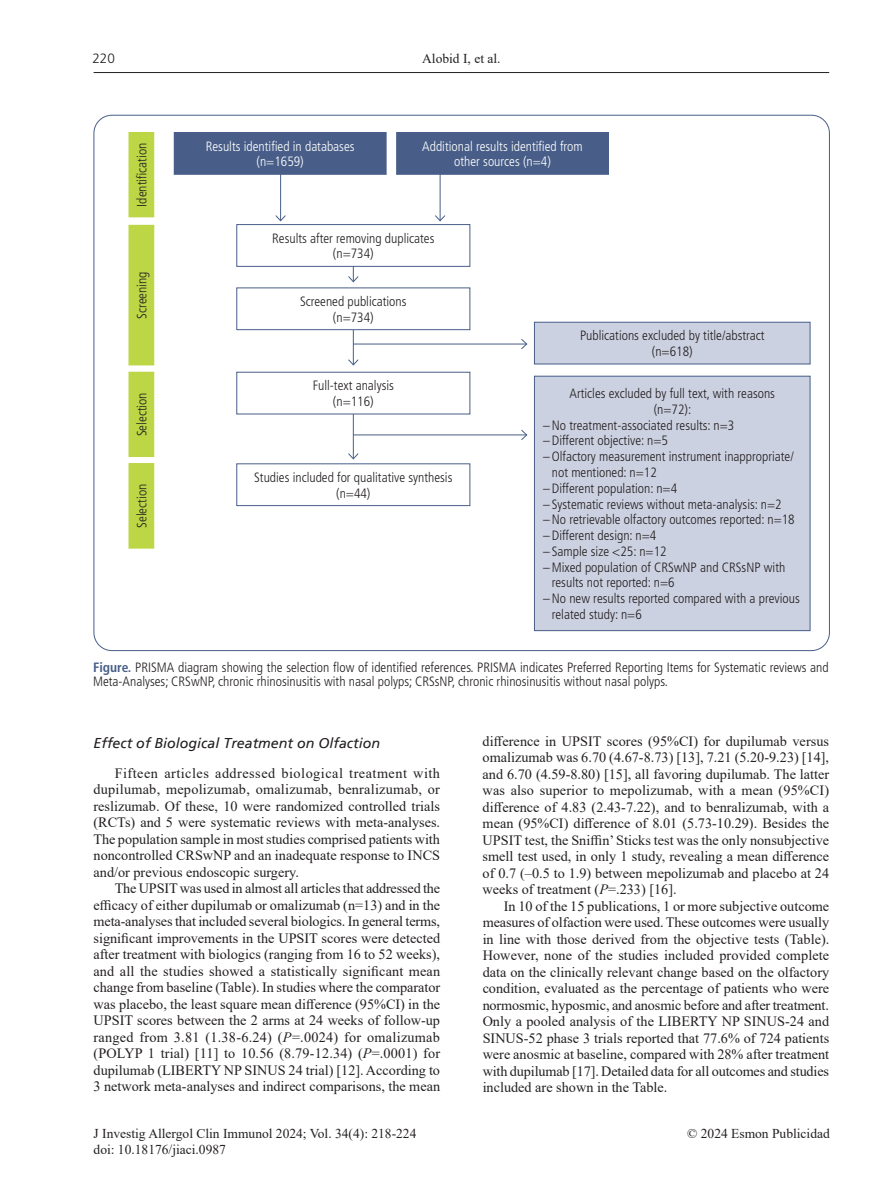
<style>
.page{position:relative;width:893px;height:1191px;background:#fff}
.page>*{position:absolute;margin:0;border:0;box-sizing:border-box;transform-origin:0 0}
.t1{font:14.25px/16.5px "Times New Roman";color:#231f20;text-align:justify}
.t2{font:italic 14.25px "Frutiger";color:#231f20}
.t3{font:300 condensed 13.5px/15.8px "Frutiger LT Std";color:#231f20;text-align:center}
.t4{font:13.5px "Times New Roman";color:#231f20}
.t5{font:300 condensed 13.5px/15.8px "Frutiger LT Std";color:#fff;text-align:center}
.t6{font:300 13.5px "Frutiger LT Std";color:#231f20}
.s1{font-weight:700;color:#485e88}
.s2{font-style:italic}
</style>
<div class="page">
<hr style="left:94px;top:72px;width:735px;height:1px;background:#231f20">
<hr style="left:280px;top:169px;width:1px;height:52px;background:#485e88">
<svg style="left:275px;top:214px;width:11px;height:8px"></svg>
<svg style="left:348px;top:267px;width:11px;height:16px"></svg>
<hr style="left:353px;top:318px;width:1px;height:47px;background:#485e88">
<svg style="left:348px;top:358px;width:11px;height:8px"></svg>
<hr style="left:353px;top:412px;width:1px;height:47px;background:#485e88">
<svg style="left:348px;top:452px;width:11px;height:8px"></svg>
<hr style="left:440px;top:169px;width:1px;height:52px;background:#485e88">
<svg style="left:435px;top:214px;width:11px;height:8px"></svg>
<div style="left:129px;top:132px;width:25px;height:85px;background:#bcd646"></div>
<div style="left:129px;top:225px;width:25px;height:140px;background:#bcd646"></div>
<div style="left:129px;top:372px;width:25px;height:84px;background:#bcd646"></div>
<div style="left:129px;top:464px;width:25px;height:84px;background:#bcd646"></div>
<div style="left:174px;top:132px;width:212px;height:42px;background:#485e88"></div>
<div style="left:174px;top:132px;width:212px;height:43px;border:1px solid #485e88"></div>
<div style="left:397px;top:132px;width:211px;height:42px;background:#485e88"></div>
<div style="left:396px;top:132px;width:213px;height:43px;border:1px solid #485e88"></div>
<div style="left:534px;top:322px;width:276px;height:42px;background:#ccd1e1"></div>
<div style="left:534px;top:322px;width:276px;height:42px;border:1px solid #485e88"></div>
<div style="left:534px;top:376px;width:276px;height:254px;background:#ccd1e1"></div>
<div style="left:534px;top:376px;width:276px;height:255px;border:1px solid #485e88"></div>
<div style="left:236px;top:287px;width:234px;height:43px;border:1px solid #485e88"></div>
<div style="left:236px;top:224px;width:234px;height:43px;border:1px solid #485e88"></div>
<div style="left:236px;top:372px;width:234px;height:42px;border:1px solid #485e88"></div>
<div style="left:236px;top:463px;width:234px;height:43px;border:1px solid #485e88"></div>
<hr style="left:353px;top:434px;width:174px;height:1px;background:#485e88">
<svg style="left:520px;top:429px;width:8px;height:11px"></svg>
<hr style="left:353px;top:344px;width:174px;height:1px;background:#485e88">
<svg style="left:520px;top:339px;width:8px;height:10px"></svg>
<p class="t6" style="left:92px;top:50px;width:24px">220</p>
<p class="t3" style="left:134px;top:207px;width:66px;rotate:-90deg">Identification</p>
<p class="t3" style="left:134px;top:319px;width:49px;rotate:-90deg">Screening</p>
<p class="t3" style="left:134px;top:436px;width:46px;rotate:-90deg">Selection</p>
<p class="t3" style="left:134px;top:528px;width:46px;rotate:-90deg">Selection</p>
<p class="t4" style="left:422px;top:48px;width:80px">Alobid I, et al.</p>
<p class="t5" style="left:206px;top:138px;width:150px">Results identified in databases (n=1659)</p>
<p class="t5" style="left:422px;top:138px;width:162px">Additional results identified from other sources (n=4)</p>
<p class="t3" style="left:272px;top:230px;width:164px">Results after removing duplicates (n=734)</p>
<p class="t3" style="left:300px;top:294px;width:108px">Screened publications (n=734)</p>
<p class="t3" style="left:313px;top:378px;width:83px">Full-text analysis (n=116)</p>
<p class="t3" style="left:254px;top:469px;width:200px">Studies included for qualitative synthesis (n=44)</p>
<p class="t3" style="left:580px;top:328px;width:186px">Publications excluded by title/abstract (n=618)</p>
<p class="t3" style="left:569px;top:386px;width:207px">Articles excluded by full text, with reasons</p>
<p class="t3" style="left:654px;top:401px;width:39px">(n=72):</p>
<p class="t3" style="left:543px;top:417px;width:193px">–No treatment-associated results: n=3</p>
<p class="t3" style="left:543px;top:433px;width:126px">–Different objective: n=5</p>
<p class="t3" style="left:543px;top:449px;width:252px">–Olfactory measurement instrument inappropriate/</p>
<p class="t3" style="left:552px;top:464px;width:107px">not mentioned: n=12</p>
<p class="t3" style="left:543px;top:480px;width:135px">–Different population: n=4</p>
<p class="t3" style="left:543px;top:496px;width:253px;text-align:left">– Systematic reviews without meta-analysis: n=2 –No retrievable olfactory outcomes reported: n=18 –Different design: n=4</p>
<p class="t3" style="left:543px;top:543px;width:125px">– Sample size &lt;25: n=12</p>
<p class="t3" style="left:543px;top:559px;width:244px">–Mixed population of CRSwNP and CRSsNP with</p>
<p class="t3" style="left:552px;top:575px;width:124px">results not reported: n=6</p>
<p class="t3" style="left:543px;top:590px;width:258px">–No new results reported compared with a previous</p>
<p class="t3" style="left:552px;top:606px;width:92px">related study: n=6</p>
<p class="t3" style="left:93px;top:661px;width:737px;line-height:13.5px;text-align:left"><span class="s1">Figure.</span> PRISMA diagram showing the selection flow of identified references. PRISMA indicates Preferred Reporting Items for Systematic reviews and<br>Meta-Analyses; CRSwNP, chronic rhinosinusitis with nasal polyps; CRSsNP, chronic rhinosinusitis without nasal polyps.</p>
<p class="t2" style="left:94px;top:735px;width:288px">Effect of Biological Treatment on Olfaction</p>
<p class="t1" style="left:94px;top:764px;width:348px;text-indent:21px">Fifteen articles addressed biological treatment with dupilumab, mepolizumab, omalizumab, benralizumab, or reslizumab. Of these, 10 were randomized controlled trials (RCTs) and 5 were systematic reviews with meta-analyses.<br>The population sample in most studies comprised patients with noncontrolled CRSwNP and an inadequate response to INCS and/or previous endoscopic surgery.</p>
<p class="t1" style="left:94px;top:879px;width:348px;text-indent:21px">The UPSIT was used in almost all articles that addressed the efficacy of either dupilumab or omalizumab (n=13) and in the meta-analyses that included several biologics. In general terms, significant improvements in the UPSIT scores were detected after treatment with biologics (ranging from 16 to 52 weeks), and all the studies showed a statistically significant mean change from baseline (Table). In studies where the comparator was placebo, the least square mean difference (95%CI) in the UPSIT scores between the 2 arms at 24 weeks of follow-up ranged from 3.81 (1.38-6.24) (<span class="s2">P</span>=.0024) for omalizumab (POLYP 1 trial) [11] to 10.56 (8.79-12.34) (<span class="s2">P</span>=.0001) for dupilumab (LIBERTY NP SINUS 24 trial) [12]. According to 3 network meta-analyses and indirect comparisons, the mean</p>
<p class="t1" style="left:483px;top:732px;width:348px">difference in UPSIT scores (95%CI) for dupilumab versus omalizumab was 6.70 (4.67-8.73) [13], 7.21 (5.20-9.23) [14], and 6.70 (4.59-8.80) [15], all favoring dupilumab. The latter was also superior to mepolizumab, with a mean (95%CI) difference of 4.83 (2.43-7.22), and to benralizumab, with a mean (95%CI) difference of 8.01 (5.73-10.29). Besides the UPSIT test, the Sniffin’ Sticks test was the only nonsubjective smell test used, in only 1 study, revealing a mean difference of 0.7 (–0.5 to 1.9) between mepolizumab and placebo at 24 weeks of treatment (<span class="s2">P</span>=.233) [16].</p>
<p class="t1" style="left:483px;top:897px;width:348px;text-indent:21px">In 10 of the 15 publications, 1 or more subjective outcome measures of olfaction were used. These outcomes were usually in line with those derived from the objective tests (Table).<br>However, none of the studies included provided complete data on the clinically relevant change based on the olfactory condition, evaluated as the percentage of patients who were normosmic, hyposmic, and anosmic before and after treatment.<br>Only a pooled analysis of the LIBERTY NP SINUS-24 and SINUS-52 phase 3 trials reported that 77.6% of 724 patients were anosmic at baseline, compared with 28% after treatment with dupilumab [17]. Detailed data for all outcomes and studies included are shown in the Table.</p>
<p class="t4" style="left:94px;top:1123px;width:324px">J Investig Allergol Clin Immunol 2024; Vol. 34(4): 218-224</p>
<p class="t4" style="left:687px;top:1123px;width:144px">© 2024 Esmon Publicidad</p>
<p class="t4" style="left:94px;top:1140px;width:134px">doi: 10.18176/jiaci.0987</p>
</div>
